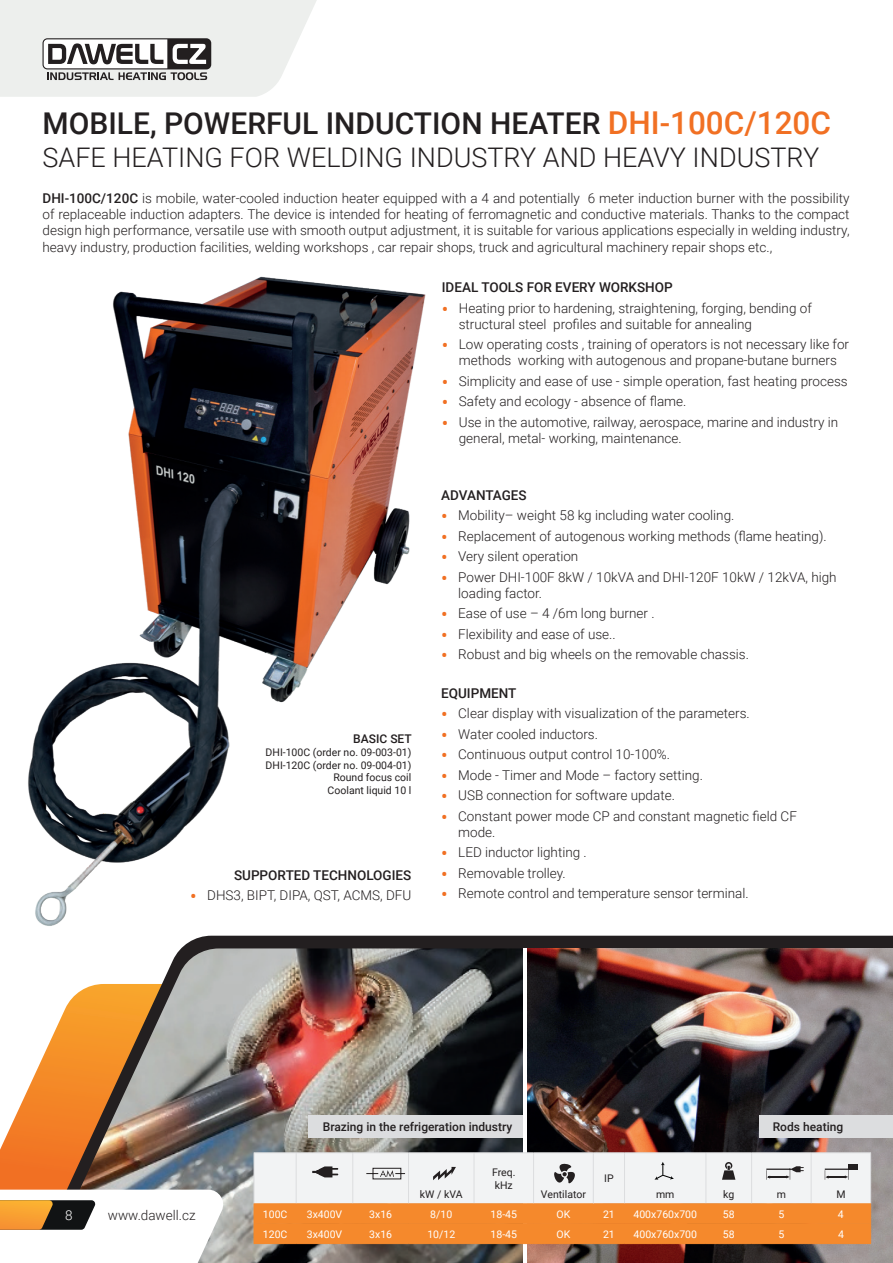
<style>
.page{position:relative;width:893px;height:1263px;background:#fff}
.page>*{position:absolute;margin:0;border:0;box-sizing:border-box;transform-origin:0 0}
.t1{font:500 30px "Roboto";color:#231f20}
.t2{font:300 27px "Roboto";color:#231f20}
.t3{font:300 13.5px/16.2px "Roboto";color:#231f20}
.t4{font:500 13.5px "Roboto";color:#231f20}
.t5{font:300 13.5px "Roboto";color:#fff}
.t6{font:500 12px "Roboto";color:#231f20}
.t7{font:10.5px/12.6px "Roboto";color:#231f20;text-align:right}
.t8{font:10.5px "Roboto";color:#fff}
.s1{font-size:31.5px;color:#f17023}
.s2{font-weight:500}
.s3{font-weight:400;font-size:19.5px;color:#f17023}
</style>
<div class="page">
<svg style="left:0;top:936px;width:893px;height:253px"></svg>
<img style="left:77px;top:948px;width:816px;height:315px">
<svg style="left:0;top:0;width:317px;height:97px;fill:#edefed"></svg>
<img style="left:0;top:276px;width:467px;height:704px">
<div style="left:309px;top:1114px;width:216px;height:23px;background:#dcdddf"></div>
<div style="left:759px;top:1114px;width:134px;height:23px;background:#dcdddf"></div>
<hr style="left:523px;top:948px;width:3px;height:315px;background:#fff">
<hr style="left:593px;top:1243px;width:31px;height:1px;background:#f5892c">
<hr style="left:624px;top:1243px;width:82px;height:1px;background:#f5892c">
<hr style="left:706px;top:1243px;width:46px;height:1px;background:#f5892c">
<hr style="left:752px;top:1243px;width:59px;height:1px;background:#f5892c">
<hr style="left:811px;top:1243px;width:60px;height:1px;background:#f5892c">
<hr style="left:254px;top:1152px;width:42px;height:1px;background:#dcdddf">
<hr style="left:296px;top:1152px;width:57px;height:1px;background:#dcdddf">
<hr style="left:353px;top:1152px;width:56px;height:1px;background:#dcdddf">
<hr style="left:409px;top:1152px;width:65px;height:1px;background:#dcdddf">
<hr style="left:474px;top:1152px;width:60px;height:1px;background:#dcdddf">
<hr style="left:534px;top:1152px;width:59px;height:1px;background:#dcdddf">
<hr style="left:593px;top:1152px;width:31px;height:1px;background:#dcdddf">
<hr style="left:624px;top:1152px;width:82px;height:1px;background:#dcdddf">
<hr style="left:706px;top:1152px;width:46px;height:1px;background:#dcdddf">
<hr style="left:752px;top:1152px;width:59px;height:1px;background:#dcdddf">
<hr style="left:811px;top:1152px;width:60px;height:1px;background:#dcdddf">
<hr style="left:254px;top:1243px;width:42px;height:1px;background:#f5892c">
<hr style="left:296px;top:1243px;width:57px;height:1px;background:#f5892c">
<hr style="left:353px;top:1243px;width:56px;height:1px;background:#f5892c">
<hr style="left:409px;top:1243px;width:65px;height:1px;background:#f5892c">
<hr style="left:474px;top:1243px;width:60px;height:1px;background:#f5892c">
<hr style="left:534px;top:1243px;width:59px;height:1px;background:#f5892c">
<svg style="left:254px;top:1153px;width:617px;height:90px"></svg>
<div style="left:848px;top:1164px;width:10px;height:6px;background:#231f20"></div>
<svg style="left:0;top:1189px;width:226px;height:74px"></svg>
<svg style="left:43px;top:38px;width:168px;height:42px"></svg>
<h1 class="t1" style="left:43px;top:102px;width:790px">MOBILE, POWERFUL INDUCTION HEATER <span class="s1">DHI-100C/120C</span></h1>
<h2 class="t2" style="left:43px;top:138px;width:778px">SAFE HEATING FOR WELDING INDUSTRY AND HEAVY INDUSTRY</h2>
<p class="t3" style="left:43px;top:190px;width:808px;text-align:justify"><span class="s2">DHI-100C/120C</span> is mobile, water-cooled induction heater equipped with a 4 and potentially 6 meter induction burner with the possibility of replaceable induction adapters. The device is intended for heating of ferromagnetic and conductive materials. Thanks to the compact design high performance, versatile use with smooth output adjustment, it is suitable for various applications especially in welding industry, heavy industry, production facilities, welding workshops , car repair shops, truck and agricultural machinery repair shops etc.,</p>
<p class="t4" style="left:442px;top:278px;width:232px">IDEAL TOOLS FOR EVERY WORKSHOP</p>
<p class="t3" style="left:459px;top:299px;width:355px;text-indent:-17px"><span class="s3">•</span> Heating prior to hardening, straightening, forging, bending of structural steel profiles and suitable for annealing</p>
<p class="t3" style="left:442px;top:336px;width:409px;text-align:center"><span class="s3">•</span> Low operating costs , training of operators is not necessary like for methods working with autogenous and propane-butane burners</p>
<p class="t3" style="left:442px;top:372px;width:407px"><span class="s3">•</span> Simplicity and ease of use - simple operation, fast heating process</p>
<p class="t3" style="left:442px;top:393px;width:246px"><span class="s3">•</span> Safety and ecology - absence of flame.</p>
<p class="t3" style="left:459px;top:413px;width:381px;text-indent:-17px"><span class="s3">•</span> Use in the automotive, railway, aerospace, marine and industry in general, metal- working, maintenance.</p>
<p class="t6" style="left:353px;top:731px;width:60px">BASIC SET</p>
<p class="t7" style="left:266px;top:745px;width:147px">DHI-100C (order no. 09-003-01)<br>DHI-120C (order no. 09-004-01)<br>Round focus coil<br>Coolant liquid 10 l</p>
<p class="t4" style="left:234px;top:865px;width:179px">SUPPORTED TECHNOLOGIES</p>
<p class="t3" style="left:190px;top:887px;width:223px"><span class="s3">•</span> DHS3, BIPT, DIPA, QST, ACMS, DFU</p>
<p class="t4" style="left:441px;top:486px;width:87px">ADVANTAGES</p>
<p class="t3" style="left:441px;top:507px;width:295px"><span class="s3">•</span> Mobility– weight 58 kg including water cooling.</p>
<p class="t3" style="left:441px;top:527px;width:387px"><span class="s3">•</span> Replacement of autogenous working methods (flame heating).</p>
<p class="t3" style="left:441px;top:548px;width:139px"><span class="s3">•</span> Very silent operation</p>
<p class="t3" style="left:458px;top:568px;width:380px;text-indent:-17px"><span class="s3">•</span> Power DHI-100F 8kW / 10kVA and DHI-120F 10kW / 12kVA, high loading factor.</p>
<p class="t3" style="left:441px;top:605px;width:215px"><span class="s3">•</span> Ease of use – 4 /6m long burner .</p>
<p class="t3" style="left:441px;top:625px;width:176px"><span class="s3">•</span> Flexibility and ease of use..</p>
<p class="t3" style="left:441px;top:646px;width:309px"><span class="s3">•</span> Robust and big wheels on the removable chassis.</p>
<p class="t4" style="left:441px;top:683px;width:77px">EQUIPMENT</p>
<p class="t3" style="left:441px;top:705px;width:310px"><span class="s3">•</span> Clear display with visualization of the parameters.</p>
<p class="t3" style="left:441px;top:725px;width:158px"><span class="s3">•</span> Water cooled inductors.</p>
<p class="t3" style="left:441px;top:746px;width:230px"><span class="s3">•</span> Continuous output control 10-100%.</p>
<p class="t3" style="left:441px;top:766px;width:263px"><span class="s3">•</span> Mode - Timer and Mode – factory setting.</p>
<p class="t3" style="left:441px;top:787px;width:235px"><span class="s3">•</span> USB connection for software update.</p>
<p class="t3" style="left:458px;top:807px;width:340px;text-indent:-17px"><span class="s3">•</span> Constant power mode CP and constant magnetic field CF mode.</p>
<p class="t3" style="left:441px;top:844px;width:147px"><span class="s3">•</span> LED inductor lighting .</p>
<p class="t3" style="left:441px;top:864px;width:126px"><span class="s3">•</span> Removable trolley.</p>
<p class="t3" style="left:441px;top:885px;width:309px"><span class="s3">•</span> Remote control and temperature sensor terminal.</p>
<p class="t6" style="left:323px;top:1118px;width:191px">Brazing in the refrigeration industry</p>
<p class="t6" style="left:773px;top:1118px;width:72px">Rods heating</p>
<p class="t5" style="left:65px;top:1206px;width:9px">8</p>
<p class="t3" style="left:108px;top:1207px;width:89px">www.dawell.cz</p>
<p class="t7" style="left:420px;top:1187px;width:44px">kW / kVA</p>
<p class="t7" style="left:492px;top:1165px;width:25px;text-align:left">Freq. kHz</p>
<p class="t7" style="left:541px;top:1187px;width:46px">Ventilator</p>
<p class="t7" style="left:604px;top:1172px;width:11px">IP</p>
<p class="t7" style="left:656px;top:1187px;width:20px">mm</p>
<p class="t7" style="left:723px;top:1187px;width:13px">kg</p>
<p class="t7" style="left:777px;top:1187px;width:11px">m</p>
<p class="t7" style="left:836px;top:1187px;width:11px">M</p>
<p class="t8" style="left:263px;top:1206px;width:26px">100C</p>
<p class="t8" style="left:307px;top:1206px;width:37px">3x400V</p>
<p class="t8" style="left:369px;top:1206px;width:24px">3x16</p>
<p class="t8" style="left:430px;top:1206px;width:24px">8/10</p>
<p class="t8" style="left:491px;top:1206px;width:28px">18-45</p>
<p class="t8" style="left:557px;top:1206px;width:15px">OK</p>
<p class="t8" style="left:603px;top:1206px;width:13px">21</p>
<p class="t8" style="left:633px;top:1206px;width:65px">400x760x700</p>
<p class="t8" style="left:723px;top:1206px;width:13px">58</p>
<p class="t8" style="left:778px;top:1206px;width:7px">5</p>
<p class="t8" style="left:838px;top:1206px;width:7px">4</p>
<p class="t8" style="left:263px;top:1226px;width:26px">120C</p>
<p class="t8" style="left:307px;top:1226px;width:37px">3x400V</p>
<p class="t8" style="left:369px;top:1226px;width:24px">3x16</p>
<p class="t8" style="left:427px;top:1226px;width:29px">10/12</p>
<p class="t8" style="left:491px;top:1226px;width:28px">18-45</p>
<p class="t8" style="left:557px;top:1226px;width:15px">OK</p>
<p class="t8" style="left:603px;top:1226px;width:13px">21</p>
<p class="t8" style="left:633px;top:1226px;width:65px">400x760x700</p>
<p class="t8" style="left:723px;top:1226px;width:13px">58</p>
<p class="t8" style="left:778px;top:1226px;width:7px">5</p>
<p class="t8" style="left:838px;top:1226px;width:7px">4</p>
</div>
